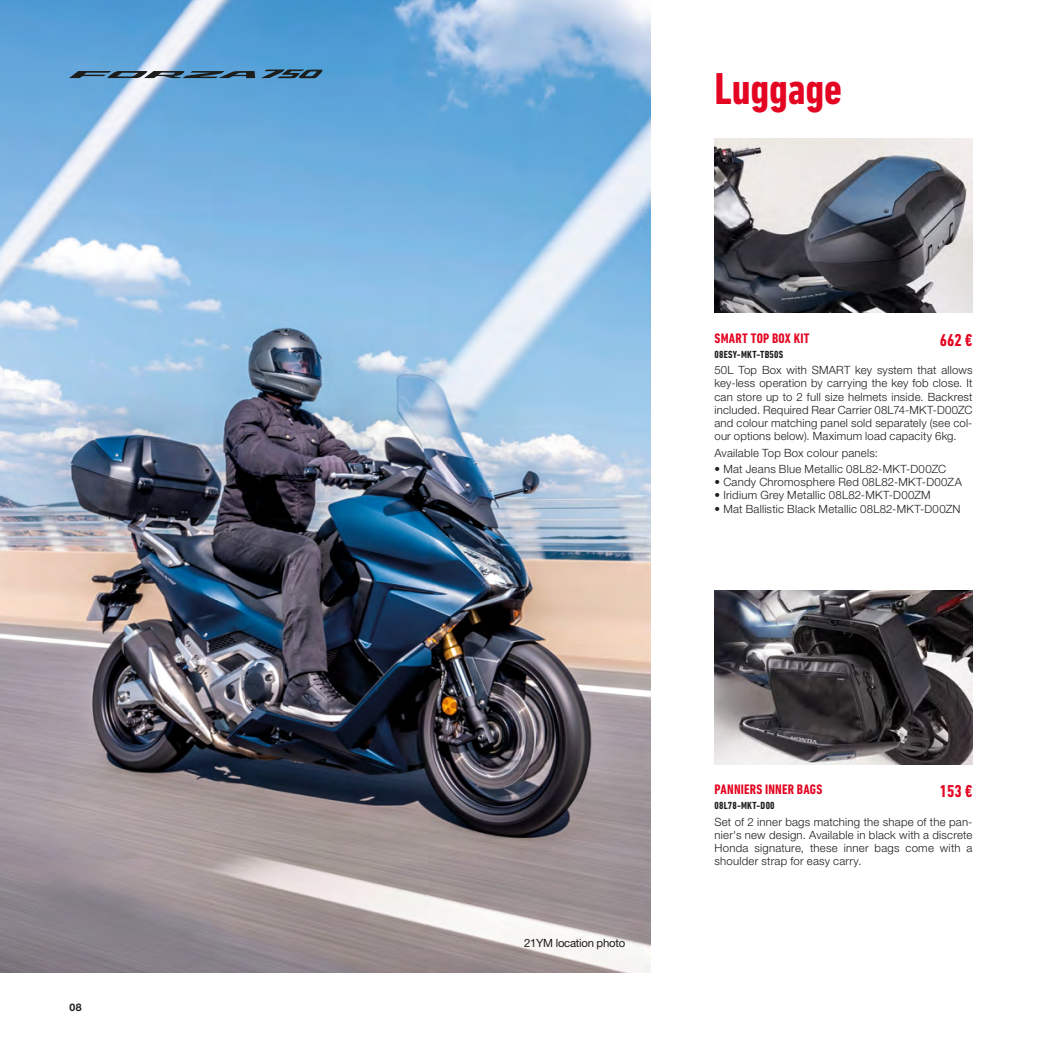
<style>
.page{position:relative;width:1042px;height:1042px;background:#fff}
.page>*{position:absolute;margin:0;border:0;box-sizing:border-box;transform-origin:0 0}
.t1{font:700 condensed 45.5px "DIN Next LT Pro";letter-spacing:-.005em;color:#e40522}
.t2{font:700 condensed 17.5px "DIN Next LT Pro";color:#e40522}
.t3{font:700 condensed 14px "DIN Next LT Pro";letter-spacing:.015em;color:#e40522}
.t4{font:300 11.38px/13.1px "Helvetica Neue";letter-spacing:.02em;color:#1d1d1b;text-align:justify}
.t5{font:11.38px "Helvetica Neue";letter-spacing:-.025em;color:#1d1d1b}
.t6{font:700 condensed 10.5px "DIN Next LT Pro";letter-spacing:.02em;color:#1d1d1b}
.t7{font:700 10.5px "Helvetica Neue";color:#1d1d1b}
</style>
<div class="page">
<img style="left:0;top:0;width:650px;height:972px">
<img style="left:714px;top:590px;width:258px;height:174px">
<svg style="left:69px;top:71px;width:186px;height:7px"></svg>
<svg style="left:262px;top:69px;width:60px;height:9px"></svg>
<img style="left:714px;top:139px;width:258px;height:174px">
<p class="t7" style="left:69px;top:1001px;width:14px">08</p>
<h1 class="t1" style="left:714px;top:62px;width:129px">Luggage</h1>
<p class="t3" style="left:714px;top:330px;width:97px">SMART TOP BOX KIT</p>
<p class="t6" style="left:714px;top:348px;width:70px">08ESY-MKT-TB50S</p>
<p class="t4" style="left:714px;top:363px;width:259px">50L Top Box with SMART key system that allows key-less operation by carrying the key fob close. It can store up to 2 full size helmets inside. Backrest included. Required Rear Carrier 08L74-MKT-D00ZC and colour matching panel sold separately (see col&shy;our options below). Maximum load capacity 6kg.</p>
<p class="t4" style="left:714px;top:446px;width:165px">Available Top Box colour panels:</p>
<p class="t4" style="left:714px;top:462px;width:233px">• Mat Jeans Blue Metallic 08L82-MKT-D00ZC</p>
<p class="t4" style="left:714px;top:475px;width:249px">• Candy Chromosphere Red 08L82-MKT-D00ZA</p>
<p class="t4" style="left:714px;top:488px;width:218px">• Iridium Grey Metallic 08L82-MKT-D00ZM</p>
<p class="t4" style="left:714px;top:502px;width:247px">• Mat Ballistic Black Metallic 08L82-MKT-D00ZN</p>
<h2 class="t2" style="left:940px;top:330px;width:34px">662 €</h2>
<p class="t5" style="left:524px;top:936px;width:103px">21YM location photo</p>
<p class="t3" style="left:714px;top:782px;width:109px">PANNIERS INNER BAGS</p>
<p class="t6" style="left:714px;top:799px;width:62px">08L78-MKT-D00</p>
<p class="t4" style="left:714px;top:815px;width:259px">Set of 2 inner bags matching the shape of the pan&shy;nier's new design. Available in black with a discrete Honda signature, these inner bags come with a shoulder strap for easy carry.</p>
<h2 class="t2" style="left:940px;top:781px;width:34px">153 €</h2>
</div>
